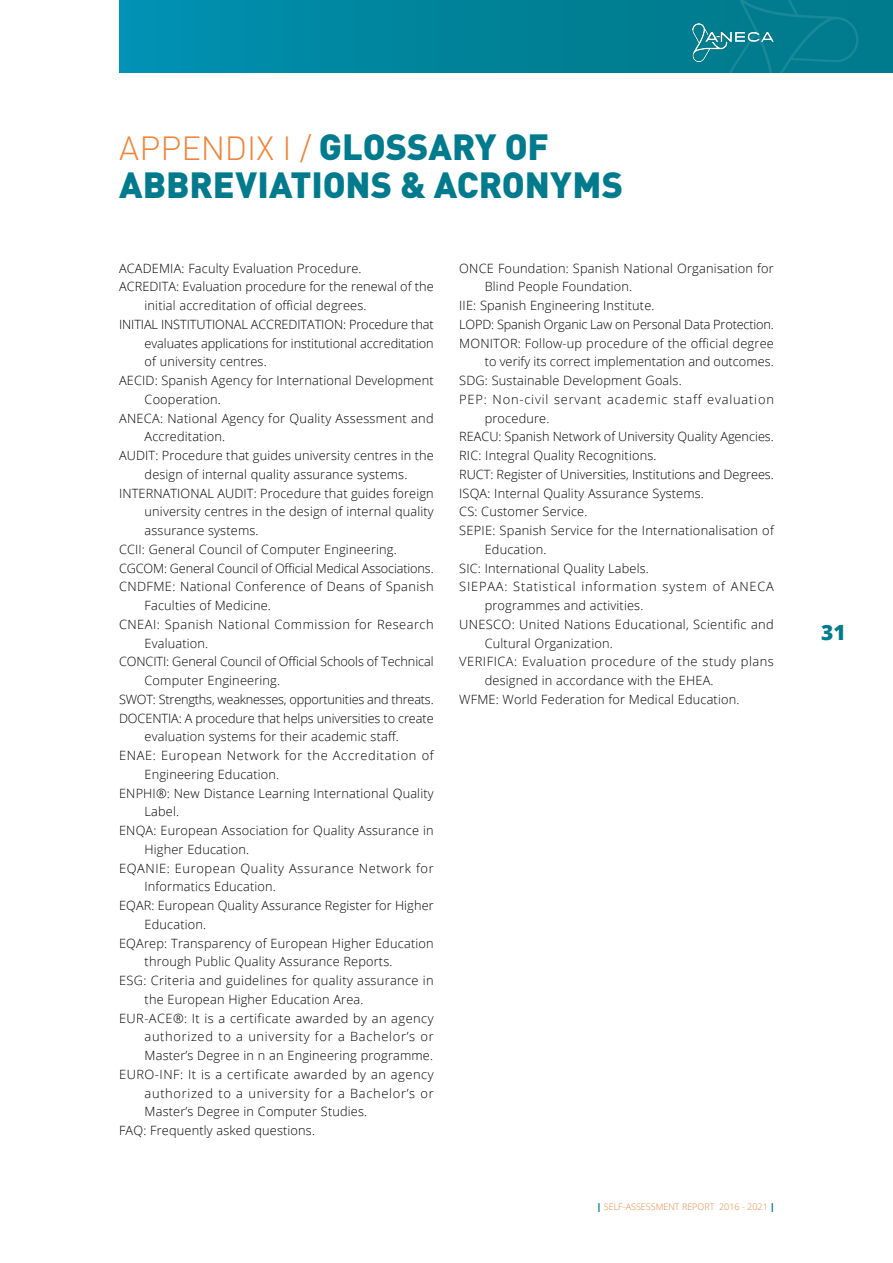
<style>
.page{position:relative;width:893px;height:1263px;background:#fff}
.page>*{position:absolute;margin:0;border:0;box-sizing:border-box;transform-origin:0 0}
.t1{font:36px "DIN Black";color:#007b8d}
.t2{font:33.15px "DIN Light";color:#ef843a}
.t3{font:800 21px "Open Sans";color:#007b8d}
.t4{font:300 12.75px "Open Sans";letter-spacing:.015em;color:#000}
.t5{font:300 12.75px "Open Sans";letter-spacing:-.005em;color:#000}
.t6{font:300 12.75px "Open Sans";letter-spacing:.04em;color:#000}
.t7{font:300 12.75px "Open Sans";letter-spacing:.05em;color:#000}
.t8{font:300 12.75px "Open Sans";letter-spacing:-.015em;color:#000}
.t9{font:300 12.75px "Open Sans";letter-spacing:.06em;color:#000}
.t10{font:300 12.75px "Open Sans";letter-spacing:-.01em;color:#000}
.t11{font:300 12.75px "Open Sans";letter-spacing:.035em;color:#000}
.t12{font:300 12.75px "Open Sans";letter-spacing:.045em;color:#000}
.t13{font:300 9px "Open Sans";color:#ef843a}
.s1{font-family:"DIN Black";font-size:36px;color:#007b8d}
.s2{font-weight:800;color:#007b8d}
</style>
<div class="page">
<svg style="left:119px;top:0;width:774px;height:72px;background:#00849d"></svg>
<img style="left:692px;top:23px;width:33px;height:39px">
<svg style="left:725px;top:0;width:134px;height:73px;background:#077f90"></svg>
<h2 class="t2" style="left:119px;top:128px;width:431px">APPENDIX I / <span class="s1">GLOSSARY OF</span></h2>
<h1 class="t1" style="left:119px;top:160px;width:505px">ABBREVIATIONS &amp; ACRONYMS</h1>
<p class="t4" style="left:119px;top:259px;width:244px">ACADEMIA: Faculty Evaluation Procedure.</p>
<p class="t4" style="left:119px;top:278px;width:316px">ACREDITA: Evaluation procedure for the renewal of the</p>
<p class="t4" style="left:145px;top:297px;width:223px">initial accreditation of official degrees.</p>
<p class="t5" style="left:119px;top:315px;width:316px">INITIAL INSTITUTIONAL ACCREDITATION: Procedure that</p>
<p class="t5" style="left:145px;top:334px;width:291px">evaluates applications for institutional accreditation</p>
<p class="t4" style="left:145px;top:353px;width:124px">of university centres.</p>
<p class="t4" style="left:119px;top:372px;width:316px">AECID: Spanish Agency for International Development</p>
<p class="t4" style="left:145px;top:390px;width:78px">Cooperation.</p>
<p class="t4" style="left:119px;top:409px;width:316px">ANECA: National Agency for Quality Assessment and</p>
<p class="t4" style="left:145px;top:428px;width:82px">Accreditation.</p>
<p class="t4" style="left:119px;top:447px;width:316px">AUDIT: Procedure that guides university centres in the</p>
<p class="t4" style="left:145px;top:465px;width:264px">design of internal quality assurance systems.</p>
<p class="t4" style="left:119px;top:484px;width:316px">INTERNATIONAL AUDIT: Procedure that guides foreign</p>
<p class="t4" style="left:145px;top:503px;width:291px">university centres in the design of internal quality</p>
<p class="t4" style="left:145px;top:522px;width:115px">assurance systems.</p>
<p class="t4" style="left:119px;top:540px;width:279px">CCII: General Council of Computer Engineering.</p>
<p class="t10" style="left:119px;top:559px;width:316px">CGCOM: General Council of Official Medical Associations.</p>
<p class="t4" style="left:119px;top:578px;width:316px">CNDFME: National Conference of Deans of Spanish</p>
<p class="t4" style="left:145px;top:597px;width:128px">Faculties of Medicine.</p>
<p class="t6" style="left:119px;top:615px;width:316px">CNEAI: Spanish National Commission for Research</p>
<p class="t4" style="left:145px;top:634px;width:65px">Evaluation.</p>
<p class="t5" style="left:119px;top:653px;width:316px">CONCITI: General Council of Official Schools of Technical</p>
<p class="t4" style="left:145px;top:672px;width:137px">Computer Engineering.</p>
<p class="t8" style="left:119px;top:690px;width:316px">SWOT: Strengths, weaknesses, opportunities and threats.</p>
<p class="t5" style="left:119px;top:709px;width:316px">DOCENTIA: A procedure that helps universities to create</p>
<p class="t4" style="left:145px;top:728px;width:256px">evaluation systems for their academic staff.</p>
<p class="t7" style="left:119px;top:747px;width:316px">ENAE: European Network for the Accreditation of</p>
<p class="t4" style="left:145px;top:765px;width:136px">Engineering Education.</p>
<p class="t4" style="left:119px;top:784px;width:316px">ENPHI®: New Distance Learning International Quality</p>
<p class="t4" style="left:145px;top:803px;width:36px">Label.</p>
<p class="t4" style="left:119px;top:822px;width:316px">ENQA: European Association for Quality Assurance in</p>
<p class="t4" style="left:145px;top:840px;width:106px">Higher Education.</p>
<p class="t12" style="left:119px;top:859px;width:316px">EQANIE: European Quality Assurance Network for</p>
<p class="t4" style="left:145px;top:878px;width:133px">Informatics Education.</p>
<p class="t4" style="left:119px;top:897px;width:316px">EQAR: European Quality Assurance Register for Higher</p>
<p class="t4" style="left:145px;top:915px;width:63px">Education.</p>
<p class="t4" style="left:119px;top:934px;width:316px">EQArep: Transparency of European Higher Education</p>
<p class="t4" style="left:145px;top:953px;width:249px">through Public Quality Assurance Reports.</p>
<p class="t4" style="left:119px;top:972px;width:316px">ESG: Criteria and guidelines for quality assurance in</p>
<p class="t4" style="left:145px;top:990px;width:220px">the European Higher Education Area.</p>
<p class="t11" style="left:119px;top:1009px;width:316px">EUR-ACE®: It is a certificate awarded by an agency</p>
<p class="t7" style="left:145px;top:1028px;width:291px">authorized to a university for a Bachelor’s or</p>
<p class="t4" style="left:145px;top:1047px;width:290px">Master’s Degree in n an Engineering programme.</p>
<p class="t6" style="left:119px;top:1065px;width:316px">EURO-INF: It is a certificate awarded by an agency</p>
<p class="t7" style="left:145px;top:1084px;width:291px">authorized to a university for a Bachelor’s or</p>
<p class="t4" style="left:145px;top:1103px;width:224px">Master’s Degree in Computer Studies.</p>
<p class="t4" style="left:119px;top:1122px;width:198px">FAQ: Frequently asked questions.</p>
<p class="t4" style="left:459px;top:259px;width:316px">ONCE Foundation: Spanish National Organisation for</p>
<p class="t4" style="left:485px;top:278px;width:149px">Blind People Foundation.</p>
<p class="t4" style="left:459px;top:297px;width:197px">IIE: Spanish Engineering Institute.</p>
<p class="t8" style="left:459px;top:315px;width:316px">LOPD: Spanish Organic Law on Personal Data Protection.</p>
<p class="t4" style="left:459px;top:334px;width:316px">MONITOR: Follow-up procedure of the official degree</p>
<p class="t4" style="left:485px;top:353px;width:291px">to verify its correct implementation and outcomes.</p>
<p class="t4" style="left:459px;top:372px;width:224px">SDG: Sustainable Development Goals.</p>
<p class="t9" style="left:459px;top:390px;width:316px">PEP: Non-civil servant academic staff evaluation</p>
<p class="t4" style="left:485px;top:409px;width:66px">procedure.</p>
<p class="t4" style="left:459px;top:428px;width:316px">REACU: Spanish Network of University Quality Agencies.</p>
<p class="t4" style="left:459px;top:447px;width:199px">RIC: Integral Quality Recognitions.</p>
<p class="t4" style="left:459px;top:465px;width:316px">RUCT: Register of Universities, Institutions and Degrees.</p>
<p class="t4" style="left:459px;top:484px;width:246px">ISQA: Internal Quality Assurance Systems.</p>
<p class="t4" style="left:459px;top:503px;width:130px">CS: Customer Service.</p>
<p class="t4" style="left:459px;top:522px;width:316px">SEPIE: Spanish Service for the Internationalisation of</p>
<p class="t4" style="left:485px;top:540px;width:63px">Education.</p>
<p class="t4" style="left:459px;top:559px;width:191px">SIC: International Quality Labels.</p>
<p class="t9" style="left:459px;top:578px;width:316px">SIEPAA: Statistical information system of ANECA</p>
<p class="t4" style="left:485px;top:597px;width:160px">programmes and activities.</p>
<p class="t4" style="left:459px;top:615px;width:316px">UNESCO: United Nations Educational, Scientific and</p>
<p class="t4" style="left:485px;top:634px;width:130px">Cultural Organization.</p>
<p class="t6" style="left:459px;top:653px;width:316px">VERIFICA: Evaluation procedure of the study plans</p>
<p class="t4" style="left:485px;top:672px;width:230px">designed in accordance with the EHEA.</p>
<p class="t4" style="left:459px;top:690px;width:282px">WFME: World Federation for Medical Education.</p>
<p class="t13" style="left:597px;top:1200px;width:179px"><span class="s2">|</span> SELF-ASSESSMENT REPORT 2016 - 2021 <span class="s2">|</span></p>
<h3 class="t3" style="left:821px;top:616px;width:26px">31</h3>
</div>
